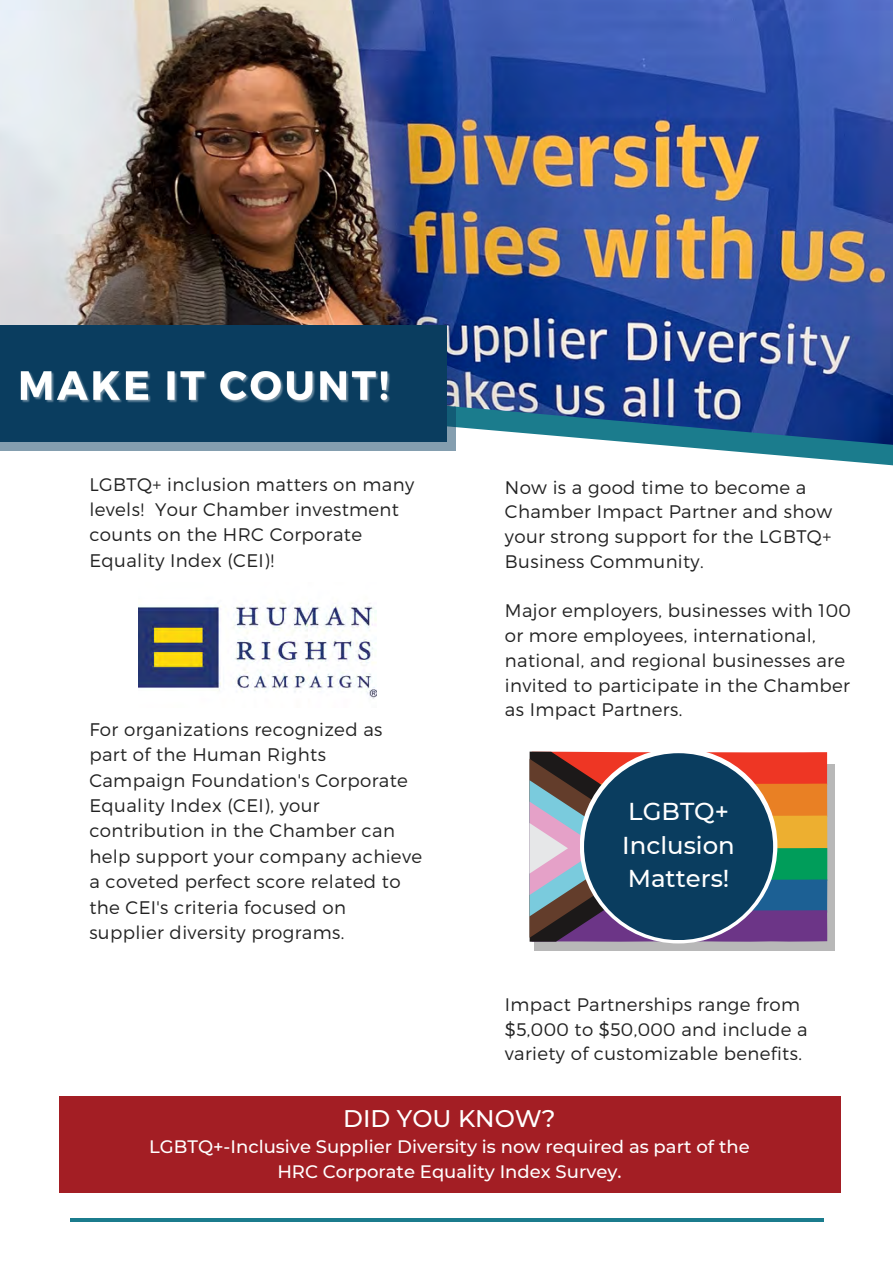
<style>
.page{position:relative;width:893px;height:1264px;background:#fff}
.page>*{position:absolute;margin:0;border:0;box-sizing:border-box;transform-origin:0 0}
.t1{font:500 24.45px "Montserrat";color:#fff}
.t2{font:500 24px "Montserrat";color:#fff}
.t3{font:300 18.15px/25.3px "Montserrat";letter-spacing:.02em;color:#222}
.t4{font:500 18px "Montserrat";color:#fff}
</style>
<div class="page">
<svg style="left:0;top:445px;width:892px;height:21px"></svg>
<div style="left:0;top:335px;width:455px;height:115px;background:#849eaf"></div>
<img style="left:0;top:0;width:892px;height:445px">
<div style="left:0;top:325px;width:446px;height:116px;background:#0a3d5f"></div>
<hr style="left:70px;top:1218px;width:753px;height:3px;background:#1b7c8d">
<div style="left:59px;top:1096px;width:781px;height:96px;background:#a31e24"></div>
<img style="left:138px;top:600px;width:239px;height:99px">
<svg style="left:534px;top:763px;width:301px;height:187px;background:#b4b3b5"></svg>
<svg style="left:529px;top:751px;width:298px;height:190px;background:#8e6967"></svg>
<svg style="left:579px;top:748px;width:198px;height:195px"></svg>
<div style="left:584px;top:753px;width:189px;height:187px;background:#0a3d5f;border-radius:50%"></div>
<img style="left:20px;top:371px;width:370px;height:32px">
<p class="t3" style="left:89px;top:470px;width:326px">LGBTQ+ inclusion matters on many levels! Your Chamber investment counts on the HRC Corporate<br>Equality Index (CEI)!</p>
<p class="t3" style="left:89px;top:715px;width:334px">For organizations recognized as part of the Human Rights<br>Campaign Foundation's Corporate<br>Equality Index (CEI), your contribution in the Chamber can help support your company achieve a coveted perfect score related to the CEI's criteria focused on supplier diversity programs.</p>
<p class="t3" style="left:505px;top:474px;width:328px;line-height:24.8px">Now is a good time to become a<br>Chamber Impact Partner and show your strong support for the LGBTQ+<br>Business Community.</p>
<p class="t3" style="left:505px;top:597px;width:347px;line-height:24.8px">Major employers, businesses with 100 or more employees, international, national, and regional businesses are invited to participate in the Chamber as Impact Partners.</p>
<p class="t1" style="left:628px;top:796px;width:102px">LGBTQ+</p>
<p class="t1" style="left:622px;top:830px;width:114px">Inclusion</p>
<p class="t1" style="left:627px;top:863px;width:103px">Matters!</p>
<p class="t3" style="left:505px;top:991px;width:304px;line-height:24.8px">Impact Partnerships range from $5,000 to $50,000 and include a variety of customizable benefits.</p>
<p class="t2" style="left:343px;top:1103px;width:214px">DID YOU KNOW?</p>
<p class="t4" style="left:149px;top:1135px;width:602px">LGBTQ+-Inclusive Supplier Diversity is now required as part of the</p>
<p class="t4" style="left:277px;top:1160px;width:346px">HRC Corporate Equality Index Survey.</p>
</div>
